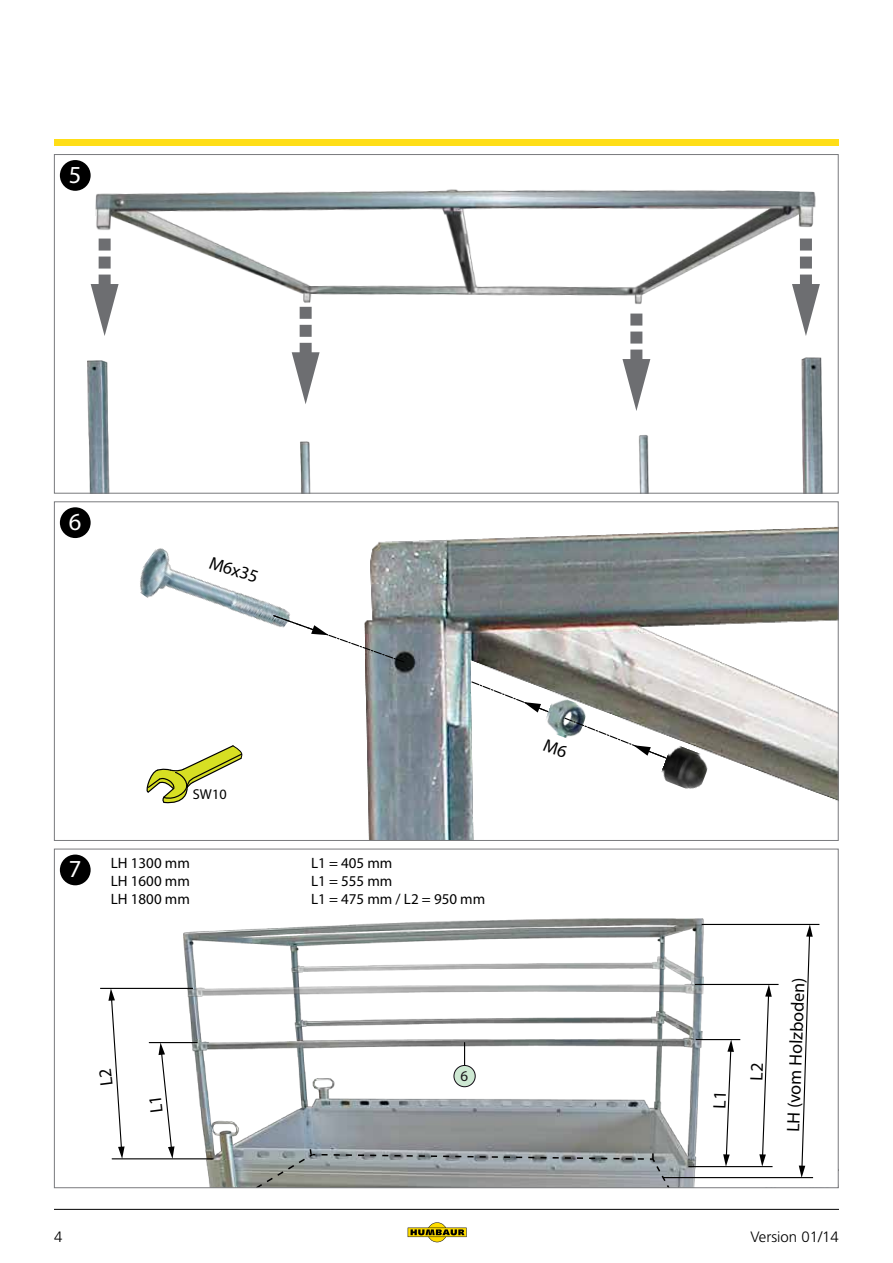
<style>
.page{position:relative;width:893px;height:1263px;background:#fff}
.page>*{position:absolute;margin:0;border:0;box-sizing:border-box;transform-origin:0 0}
.t1{font:24.6px "Myriad Pro";color:#fff}
.t2{font:18px "Myriad Pro";color:#000}
.t3{font:15px "Myriad Pro";color:#000}
.t4{font:300 15px "Frutiger CE";color:#000}
.t5{font:15px "Myriad Pro";color:#1a171b}
.t6{font:14.25px "Myriad Pro";color:#000}
</style>
<div class="page">
<svg style="left:408px;top:1222px;width:59px;height:20px"></svg>
<hr style="left:54px;top:1209px;width:785px;height:1px;background:#000">
<div style="left:60px;top:160px;width:31px;height:31px;background:#000;border-radius:50%"></div>
<img style="left:95px;top:189px;width:721px;height:125px">
<svg style="left:91px;top:239px;width:28px;height:97px"></svg>
<svg style="left:292px;top:307px;width:28px;height:30px"></svg>
<svg style="left:630px;top:314px;width:13px;height:27px"></svg>
<svg style="left:792px;top:239px;width:28px;height:97px"></svg>
<img style="left:88px;top:341px;width:735px;height:151px">
<div style="left:60px;top:507px;width:31px;height:31px;background:#000;border-radius:50%"></div>
<img style="left:140px;top:548px;width:150px;height:77px">
<img style="left:365px;top:526px;width:472px;height:313px">
<svg style="left:272px;top:614px;width:133px;height:49px"></svg>
<svg style="left:147px;top:745px;width:95px;height:58px"></svg>
<div style="left:60px;top:854px;width:31px;height:31px;background:#000;border-radius:50%"></div>
<img style="left:184px;top:918px;width:636px;height:268px">
<img style="left:187px;top:956px;width:507px;height:40px">
<hr style="left:112px;top:1158px;width:101px;height:1px;background:#000">
<hr style="left:149px;top:1042px;width:48px;height:1px;background:#000">
<hr style="left:100px;top:988px;width:93px;height:1px;background:#000">
<hr style="left:688px;top:1166px;width:85px;height:1px;background:#000">
<svg style="left:464px;top:1042px;width:1px;height:23px"></svg>
<div style="left:454px;top:1065px;width:21px;height:22px;background:#cde8d2;border-radius:50%"></div>
<div style="left:454px;top:1065px;width:21px;height:22px;border:1px solid #110b14;border-radius:50%"></div>
<svg style="left:252px;top:1147px;width:427px;height:39px;background:#939899"></svg>
<hr style="left:663px;top:1177px;width:150px;height:1px;background:#000">
<div style="left:54px;top:139px;width:785px;height:7px;background:#ffde17"></div>
<svg style="left:470px;top:680px;width:198px;height:79px"></svg>
<svg style="left:150px;top:1043px;width:24px;height:116px"></svg>
<svg style="left:100px;top:988px;width:25px;height:171px"></svg>
<svg style="left:694px;top:924px;width:144px;height:264px"></svg>
<h1 class="t1" style="left:69px;top:159px;width:14px">5</h1>
<h1 class="t1" style="left:69px;top:507px;width:14px">6</h1>
<p class="t2" style="left:213px;top:551px;width:52px;rotate:18deg">M6x35</p>
<p class="t6" style="left:193px;top:785px;width:35px">SW10</p>
<h1 class="t1" style="left:69px;top:854px;width:14px">7</h1>
<p class="t3" style="left:111px;top:854px;width:81px">LH 1300 mm</p>
<p class="t3" style="left:311px;top:854px;width:83px">L1 = 405 mm</p>
<p class="t3" style="left:111px;top:872px;width:81px">LH 1600 mm</p>
<p class="t3" style="left:311px;top:872px;width:83px">L1 = 555 mm</p>
<p class="t3" style="left:111px;top:890px;width:81px">LH 1800 mm</p>
<p class="t3" style="left:311px;top:890px;width:176px">L1 = 475 mm / L2 = 950 mm</p>
<p class="t5" style="left:461px;top:1066px;width:9px">6</p>
<p class="t2" style="left:782px;top:1131px;width:156px;rotate:-88deg">LH (vom Holzboden)</p>
<p class="t4" style="left:54px;top:1228px;width:10px">4</p>
<p class="t4" style="left:751px;top:1228px;width:90px">Version 01/14</p>
</div>
